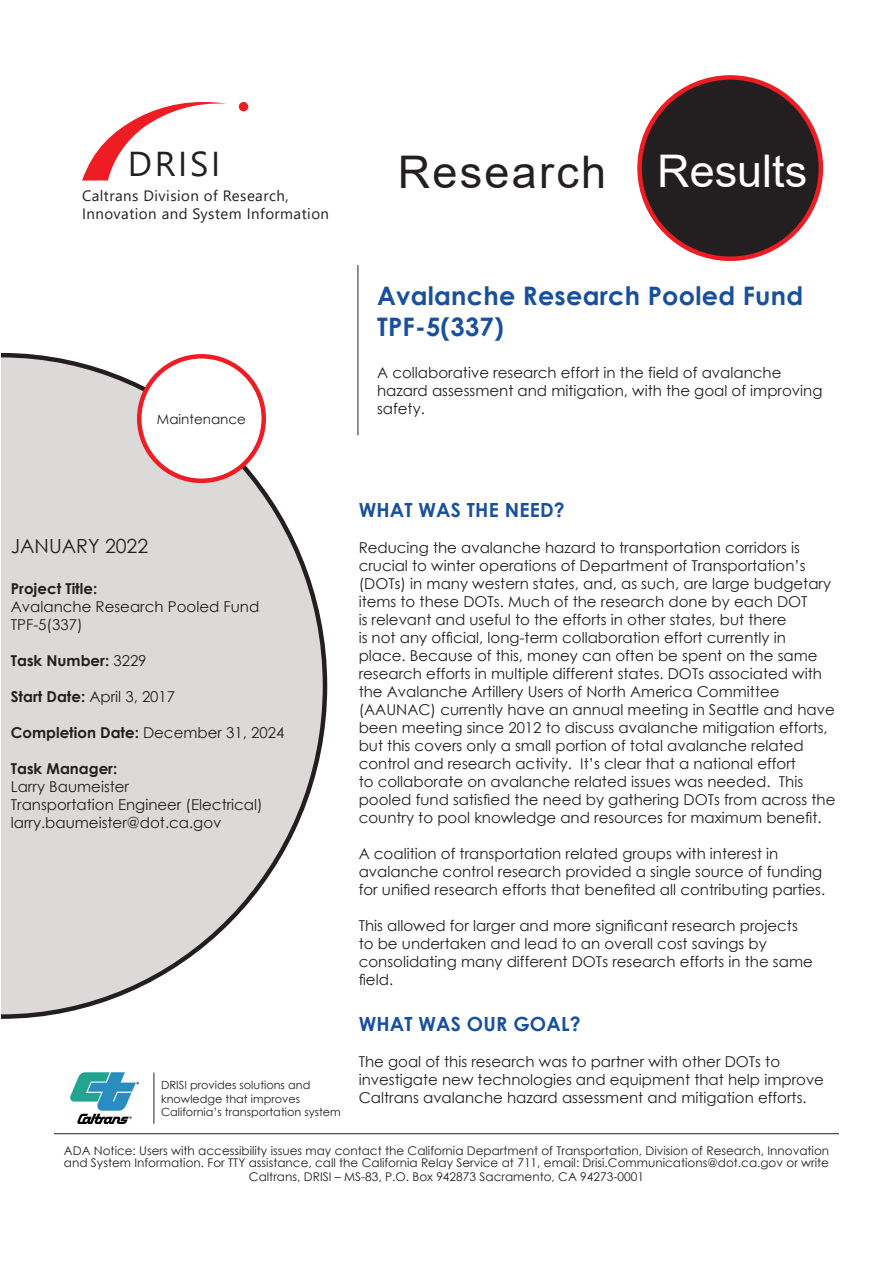
<style>
.page{position:relative;width:893px;height:1263px;background:#fff}
.page>*{position:absolute;margin:0;border:0;box-sizing:border-box;transform-origin:0 0}
.t1{font:45px "Arial";letter-spacing:.05em;color:#231f20}
.t2{font:34.5px "Segoe UI";letter-spacing:.08em;color:#231f20}
.Body_Copy{font:700 25.5px/30.6px "Century Gothic";letter-spacing:.01em;color:#18509d}
.Body_Copy-2{font:700 19.5px "Century Gothic";letter-spacing:.01em;color:#18509d}
.t3{font:19.5px "Century Gothic";color:#231f20}
.Body_Copy-3{font:15px/18px "Century Gothic";color:#231f20}
.t4{font:700 15px "Century Gothic";color:#231f20}
.t5{font:15px/18px "Segoe UI";letter-spacing:.03em;color:#231f20}
.t6{font:13.5px "Century Gothic";color:#231f20}
.t7{font:12px "Century Gothic";color:#231f20}
.t8{font:11.25px/13.5px "Century Gothic";color:#231f20}
.s1{color:#fff}
.s2{font-weight:400}
.s3{font-weight:700}
</style>
<div class="page">
<hr style="left:358px;top:265px;width:1px;height:170px;background:#231f20">
<hr style="left:154px;top:1072px;width:1px;height:52px;background:#231f20">
<hr style="left:54px;top:1133px;width:785px;height:1px;background:#231f20">
<svg style="left:82px;top:102px;width:144px;height:79px"></svg>
<div style="left:239px;top:102px;width:9px;height:9px;background:#ee1d23;border-radius:50%"></div>
<img style="left:70px;top:1072px;width:68px;height:52px">
<svg style="left:1px;top:352px;width:327px;height:667px"></svg>
<div style="left:139px;top:356px;width:125px;height:125px;background:#fff;border-radius:50%"></div>
<div style="left:137px;top:354px;width:129px;height:129px;border:4px solid #ee1d23;border-radius:50%"></div>
<div style="left:640px;top:77px;width:181px;height:182px;background:#231f20;border-radius:50%"></div>
<div style="left:637px;top:75px;width:186px;height:186px;border:4px solid #ee1d23;border-radius:50%"></div>
<h2 class="t2" style="left:128px;top:131px;width:94px">DRISI</h2>
<p class="t5" style="left:82px;top:186px;width:248px">Caltrans Division of Research,<br>Innovation and System Information</p>
<p class="t6" style="left:157px;top:409px;width:91px">Maintenance</p>
<p class="t1" style="left:398px;top:141px;width:411px">Research <span class="s1">Results</span></p>
<p class="Body_Copy" style="left:377px;top:279px;width:428px">Avalanche Research Pooled Fund<br>TPF-5(337)</p>
<p class="Body_Copy-3" style="left:377px;top:363px;width:447px">A collaborative research effort in the field of avalanche hazard assessment and mitigation, with the goal of improving safety.</p>
<p class="Body_Copy-2" style="left:359px;top:495px;width:208px">WHAT WAS THE NEED?</p>
<p class="Body_Copy-3" style="left:359px;top:538px;width:478px">Reducing the avalanche hazard to transportation corridors is crucial to winter operations of Department of Transportation’s (DOTs) in many western states, and, as such, are large budgetary items to these DOTs. Much of the research done by each DOT<br>is relevant and useful to the efforts in other states, but there<br>is not any official, long-term collaboration effort currently in place. Because of this, money can often be spent on the same research efforts in multiple different states. DOTs associated with the Avalanche Artillery Users of North America Committee (AAUNAC) currently have an annual meeting in Seattle and have been meeting since 2012 to discuss avalanche mitigation efforts, but this covers only a small portion of total avalanche related control and research activity. It’s clear that a national effort<br>to collaborate on avalanche related issues was needed. This pooled fund satisfied the need by gathering DOTs from across the country to pool knowledge and resources for maximum benefit.</p>
<p class="Body_Copy-3" style="left:359px;top:844px;width:468px">A coalition of transportation related groups with interest in avalanche control research provided a single source of funding for unified research efforts that benefited all contributing parties.</p>
<p class="Body_Copy-3" style="left:359px;top:916px;width:456px">This allowed for larger and more significant research projects to be undertaken and lead to an overall cost savings by consolidating many different DOTs research efforts in the same field.</p>
<p class="Body_Copy-2" style="left:359px;top:1009px;width:224px">WHAT WAS OUR GOAL?</p>
<p class="Body_Copy-3" style="left:359px;top:1053px;width:467px">The goal of this research was to partner with other DOTs to investigate new technologies and equipment that help improve<br>Caltrans avalanche hazard assessment and mitigation efforts.</p>
<p class="t3" style="left:11px;top:532px;width:139px">JANUARY 2022</p>
<p class="t4" style="left:11px;top:577px;width:88px">Project Title:</p>
<p class="Body_Copy-3" style="left:11px;top:597px;width:250px">Avalanche Research Pooled Fund<br>TPF-5(337)</p>
<p class="t4" style="left:11px;top:649px;width:137px">Task Number: <span class="s2">3229</span></p>
<p class="Body_Copy-3" style="left:11px;top:687px;width:166px"><span class="s3">Start Date:</span> April 3, 2017</p>
<p class="t4" style="left:11px;top:721px;width:275px">Completion Date: <span class="s2">December 31, 2024</span></p>
<p class="t4" style="left:11px;top:757px;width:108px">Task Manager:</p>
<p class="Body_Copy-3" style="left:11px;top:777px;width:120px">Larry Baumeister</p>
<p class="Body_Copy-3" style="left:11px;top:795px;width:253px">Transportation Engineer (Electrical)</p>
<p class="Body_Copy-3" style="left:11px;top:813px;width:212px">larry.baumeister@dot.ca.gov</p>
<p class="t8" style="left:161px;top:1078px;width:181px">DRISI provides solutions and knowledge that improves<br>California’s transportation system</p>
<p class="t7" style="left:64px;top:1142px;width:767px">ADA Notice: Users with accessibility issues may contact the California Department of Transportation, Division of Research, Innovation</p>
<p class="t7" style="left:64px;top:1154px;width:767px">and System Information. For TTY assistance, call the California Relay Service at 711, email: Drisi.Communications@dot.ca.gov or write</p>
<p class="t7" style="left:249px;top:1168px;width:397px">Caltrans, DRISI – MS-83, P.O. Box 942873 Sacramento, CA 94273-0001</p>
</div>
